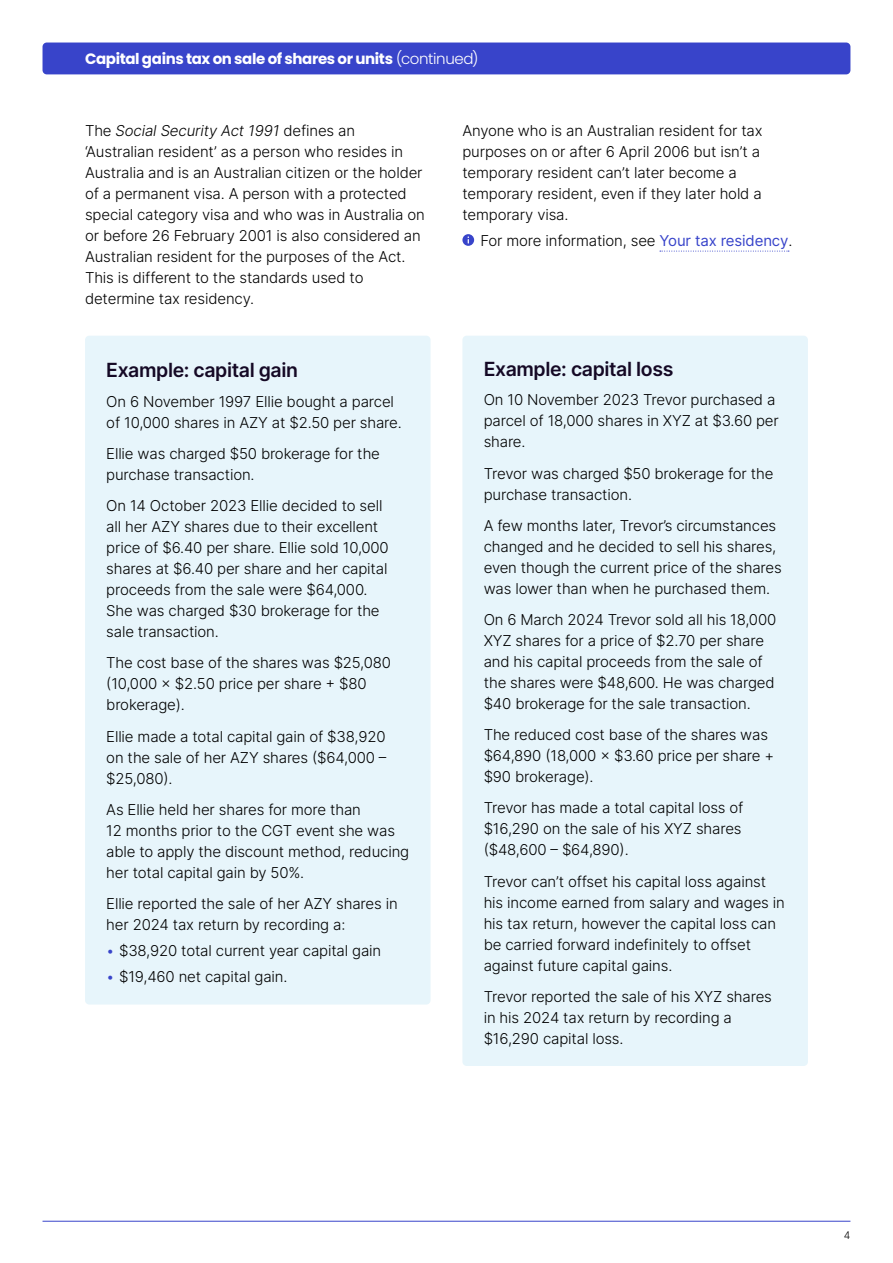
<style>
.page{position:relative;width:893px;height:1263px;background:#fff}
.page>*{position:absolute;margin:0;border:0;box-sizing:border-box;transform-origin:0 0}
.t1{font:600 19.5px "Inter";letter-spacing:-.02em;color:#150925}
.p_icon{font:300 15px/21px "Inter";letter-spacing:-.01em;color:#000}
.t2{font:700 15px "Poppins";letter-spacing:-.025em;color:#fff}
.t3{font:300 10.5px "Inter";color:#000}
.s1{font-weight:300}
.s2{font-style:italic}
.s3{font-weight:400;color:#3844ca}
.s4{color:#3844ca}
</style>
<div class="page">
<hr style="left:43px;top:1221px;width:807px;height:1px;background:#3844ca">
<svg style="left:660px;top:251px;width:129px;height:1px"></svg>
<svg style="left:462px;top:234px;width:12px;height:12px"></svg>
<div style="left:85px;top:336px;width:346px;height:668px;background:#e7f5fb;border-radius:4px"></div>
<div style="left:462px;top:336px;width:346px;height:730px;background:#e7f5fb;border-radius:4px"></div>
<div style="left:43px;top:43px;width:807px;height:31px;background:#3844ca;border-radius:4px"></div>
<p class="t2" style="left:85px;top:50px;width:395px">Capital gains tax on sale of shares or units <span class="s1">(continued)</span></p>
<p class="p_icon" style="left:85px;top:120px;width:341px">The <span class="s2">Social Security Act 1991</span> defines an ‘Australian resident’ as a person who resides in Australia and is an Australian citizen or the holder of a permanent visa. A person with a protected special category visa and who was in Australia on or before 26 February 2001 is also considered an Australian resident for the purposes of the Act.<br>This is different to the standards used to determine tax residency.</p>
<p class="p_icon" style="left:462px;top:120px;width:302px">Anyone who is an Australian resident for tax purposes on or after 6 April 2006 but isn’t a temporary resident can’t later become a temporary resident, even if they later hold a temporary visa.</p>
<p class="p_icon" style="left:480px;top:230px;width:313px">For more information, see <span class="s3">Your tax residency</span>.</p>
<h3 class="t1" style="left:106px;top:356px;width:193px">Example: capital gain</h3>
<p class="p_icon" style="left:106px;top:391px;width:297px">On 6 November 1997 Ellie bought a parcel of 10,000 shares in AZY at $2.50 per share.</p>
<p class="p_icon" style="left:106px;top:443px;width:275px">Ellie was charged $50 brokerage for the purchase transaction.</p>
<p class="p_icon" style="left:106px;top:495px;width:284px">On 14 October 2023 Ellie decided to sell all her AZY shares due to their excellent price of $6.40 per share. Ellie sold 10,000 shares at $6.40 per share and her capital proceeds from the sale were $64,000.<br>She was charged $30 brokerage for the sale transaction.</p>
<p class="p_icon" style="left:106px;top:652px;width:286px">The cost base of the shares was $25,080 (10,000 × $2.50 price per share + $80 brokerage).</p>
<p class="p_icon" style="left:106px;top:725px;width:282px;text-align:justify">Ellie made a total capital gain of $38,920 on the sale of her AZY shares ($64,000 – $25,080).</p>
<p class="p_icon" style="left:106px;top:799px;width:304px">As Ellie held her shares for more than<br>12 months prior to the CGT event she was able to apply the discount method, reducing her total capital gain by 50%.</p>
<p class="p_icon" style="left:106px;top:893px;width:293px">Ellie reported the sale of her AZY shares in her 2024 tax return by recording a:</p>
<p class="p_icon" style="left:106px;top:940px;width:276px"><span class="s4">•</span> $38,920 total current year capital gain</p>
<p class="p_icon" style="left:106px;top:966px;width:183px"><span class="s4">•</span> $19,460 net capital gain.</p>
<h3 class="t1" style="left:484px;top:354px;width:191px">Example: capital loss</h3>
<p class="p_icon" style="left:484px;top:389px;width:297px">On 10 November 2023 Trevor purchased a parcel of 18,000 shares in XYZ at $3.60 per share.</p>
<p class="p_icon" style="left:484px;top:462px;width:291px">Trevor was charged $50 brokerage for the purchase transaction.</p>
<p class="p_icon" style="left:484px;top:515px;width:300px">A few months later, Trevor’s circumstances changed and he decided to sell his shares, even though the current price of the shares was lower than when he purchased them.</p>
<p class="p_icon" style="left:484px;top:609px;width:294px">On 6 March 2024 Trevor sold all his 18,000<br>XYZ shares for a price of $2.70 per share and his capital proceeds from the sale of the shares were $48,600. He was charged $40 brokerage for the sale transaction.</p>
<p class="p_icon" style="left:484px;top:724px;width:292px">The reduced cost base of the shares was $64,890 (18,000 × $3.60 price per share + $90 brokerage).</p>
<p class="p_icon" style="left:484px;top:797px;width:261px">Trevor has made a total capital loss of $16,290 on the sale of his XYZ shares ($48,600 – $64,890).</p>
<p class="p_icon" style="left:484px;top:870px;width:303px">Trevor can’t offset his capital loss against his income earned from salary and wages in his tax return, however the capital loss can be carried forward indefinitely to offset against future capital gains.</p>
<p class="p_icon" style="left:484px;top:986px;width:290px">Trevor reported the sale of his XYZ shares in his 2024 tax return by recording a $16,290 capital loss.</p>
<p class="t3" style="left:844px;top:1228px;width:8px">4</p>
</div>
